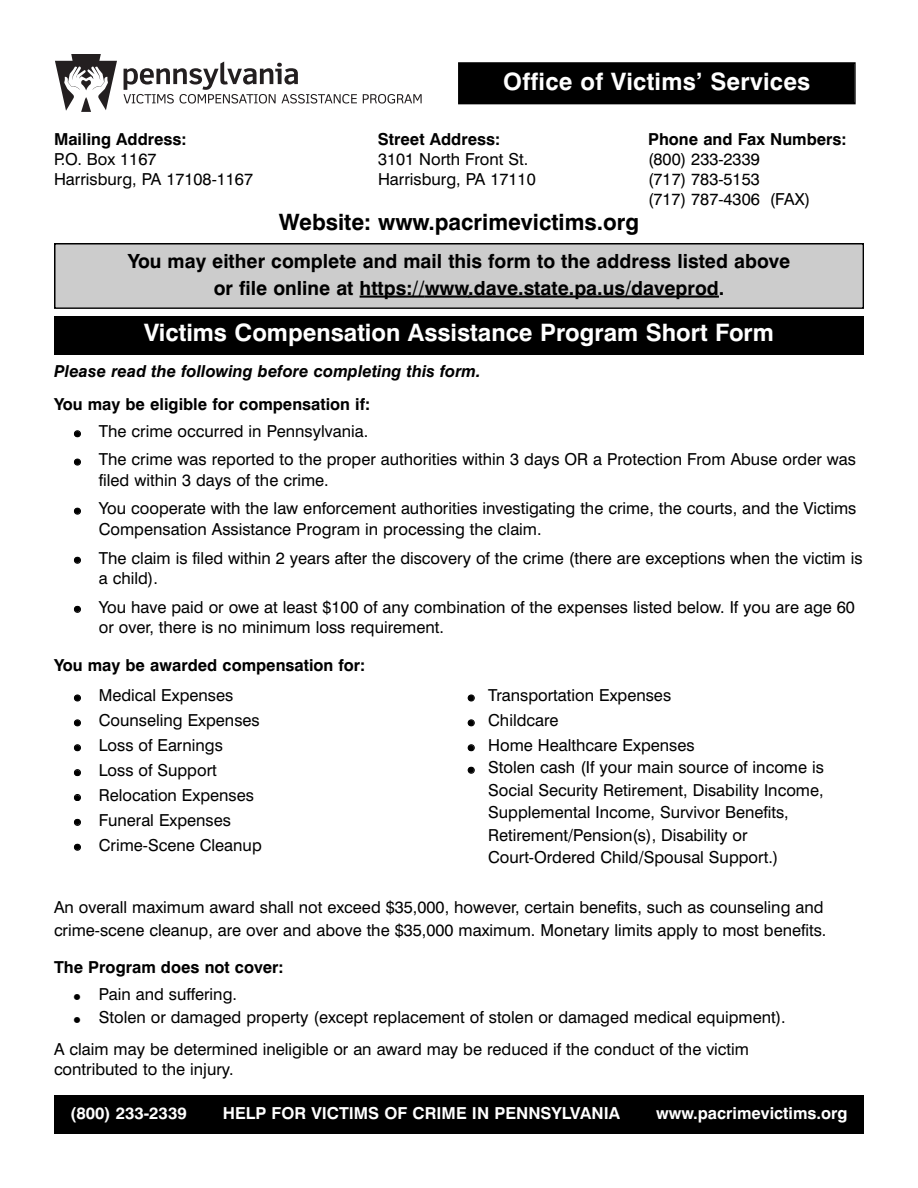
<style>
.page{position:relative;width:918px;height:1188px;background:#fff}
.page>*{position:absolute;margin:0;border:0;box-sizing:border-box;transform-origin:0 0}
.t1{font:700 24px "Swiss 721 BT";color:#fff}
.t2{font:700 22.5px "Swiss 721 BT";color:#000}
.t3{font:700 19.5px/27px "Swiss 721 BT";color:#000}
.t4{font:16.5px/24.9px "Swiss 721 BT";color:#000}
.t5{font:700 16.5px "Swiss 721 BT";color:#000}
.t6{font:700 16.5px "Swiss 721 BT";color:#fff}
.t7{font:italic 700 16.5px "Swiss 721 BT";color:#000}
</style>
<div class="page">
<div style="left:460px;top:64px;width:394px;height:39px;background:#000"></div>
<div style="left:458px;top:62px;width:398px;height:42px;border:2px solid #000"></div>
<svg style="left:55px;top:54px;width:62px;height:58px"></svg>
<svg style="left:123px;top:62px;width:234px;height:42px"></svg>
<svg style="left:363px;top:94px;width:59px;height:10px"></svg>
<div style="left:54px;top:316px;width:810px;height:38px;background:#000"></div>
<div style="left:54px;top:1096px;width:810px;height:38px;background:#000"></div>
<div style="left:56px;top:244px;width:806px;height:63px;background:#ccc"></div>
<hr style="left:360px;top:296px;width:65px;height:2px;background:#000">
<hr style="left:425px;top:296px;width:44px;height:2px;background:#000">
<hr style="left:468px;top:296px;width:251px;height:2px;background:#000">
<div style="left:54px;top:243px;width:810px;height:66px;border:2px solid #000"></div>
<h1 class="t1" style="left:503px;top:72px;width:309px">Office of Victims’ Services</h1>
<p class="t5" style="left:54px;top:134px;width:134px">Mailing Address:</p>
<p class="t5" style="left:378px;top:134px;width:124px">Street Address:</p>
<p class="t5" style="left:648px;top:134px;width:200px">Phone and Fax Numbers:</p>
<p class="t4" style="left:54px;top:149px;width:104px">P.O. Box 1167</p>
<p class="t4" style="left:378px;top:149px;width:152px">3101 North Front St.</p>
<p class="t4" style="left:648px;top:149px;width:113px">(800) 233-2339</p>
<p class="t4" style="left:54px;top:168px;width:201px">Harrisburg, PA 17108-1167</p>
<p class="t4" style="left:378px;top:168px;width:159px">Harrisburg, PA 17110</p>
<p class="t4" style="left:648px;top:171px;width:164px;line-height:19.8px">(717) 783-5153<br>(717) 787-4306 (FAX)</p>
<h2 class="t2" style="left:279px;top:213px;width:362px">Website: www.pacrimevictims.org</h2>
<p class="t3" style="left:214px;top:249px;width:578px;text-indent:-86px">You may either complete and mail this form to the address listed above or file online at https://www.dave.state.pa.us/daveprod.</p>
<h1 class="t1" style="left:144px;top:324px;width:631px">Victims Compensation Assistance Program Short Form</h1>
<p class="t7" style="left:54px;top:365px;width:428px">Please read the following before completing this form.</p>
<p class="t5" style="left:54px;top:398px;width:318px">You may be eligible for compensation if:</p>
<p class="t4" style="left:99px;top:419px;width:759px;line-height:28.3px">The crime occurred in Pennsylvania.<br>The crime was reported to the proper authorities within 3 days OR a Protection From Abuse order was</p>
<p class="t4" style="left:99px;top:468px;width:759px;line-height:28.3px">filed within 3 days of the crime.<br>You cooperate with the law enforcement authorities investigating the crime, the courts, and the Victims</p>
<p class="t4" style="left:99px;top:517px;width:765px;line-height:28.3px">Compensation Assistance Program in processing the claim.<br>The claim is filed within 2 years after the discovery of the crime (there are exceptions when the victim is</p>
<p class="t4" style="left:99px;top:566px;width:758px;line-height:28.3px">a child).<br>You have paid or owe at least $100 of any combination of the expenses listed below. If you are age 60</p>
<p class="t4" style="left:99px;top:617px;width:347px">or over, there is no minimum loss requirement.</p>
<p class="t5" style="left:54px;top:659px;width:313px">You may be awarded compensation for:</p>
<p class="t4" style="left:99px;top:685px;width:165px">Medical Expenses<br>Counseling Expenses<br>Loss of Earnings<br>Loss of Support<br>Relocation Expenses<br>Funeral Expenses<br>Crime-Scene Cleanup</p>
<p class="t4" style="left:488px;top:685px;width:208px">Transportation Expenses<br>Childcare<br>Home Healthcare Expenses</p>
<p class="t4" style="left:488px;top:758px;width:337px;line-height:22.5px">Stolen cash (If your main source of income is Social Security Retirement, Disability Income, Supplemental Income, Survivor Benefits, Retirement/Pension(s), Disability or Court-Ordered Child/Spousal Support.)</p>
<p class="t4" style="left:54px;top:898px;width:774px;line-height:22.5px">An overall maximum award shall not exceed $35,000, however, certain benefits, such as counseling and crime-scene cleanup, are over and above the $35,000 maximum. Monetary limits apply to most benefits.</p>
<p class="t5" style="left:54px;top:961px;width:231px">The Program does not cover:</p>
<p class="t4" style="left:99px;top:984px;width:689px;line-height:22.6px">Pain and suffering.<br>Stolen or damaged property (except replacement of stolen or damaged medical equipment).</p>
<p class="t4" style="left:54px;top:1041px;width:697px;line-height:19.8px">A claim may be determined ineligible or an award may be reduced if the conduct of the victim contributed to the injury.</p>
<p class="t6" style="left:70px;top:1107px;width:118px">(800) 233-2339</p>
<p class="t6" style="left:223px;top:1107px;width:399px">HELP FOR VICTIMS OF CRIME IN PENNSYLVANIA</p>
<p class="t6" style="left:656px;top:1107px;width:193px">www.pacrimevictims.org</p>
</div>
